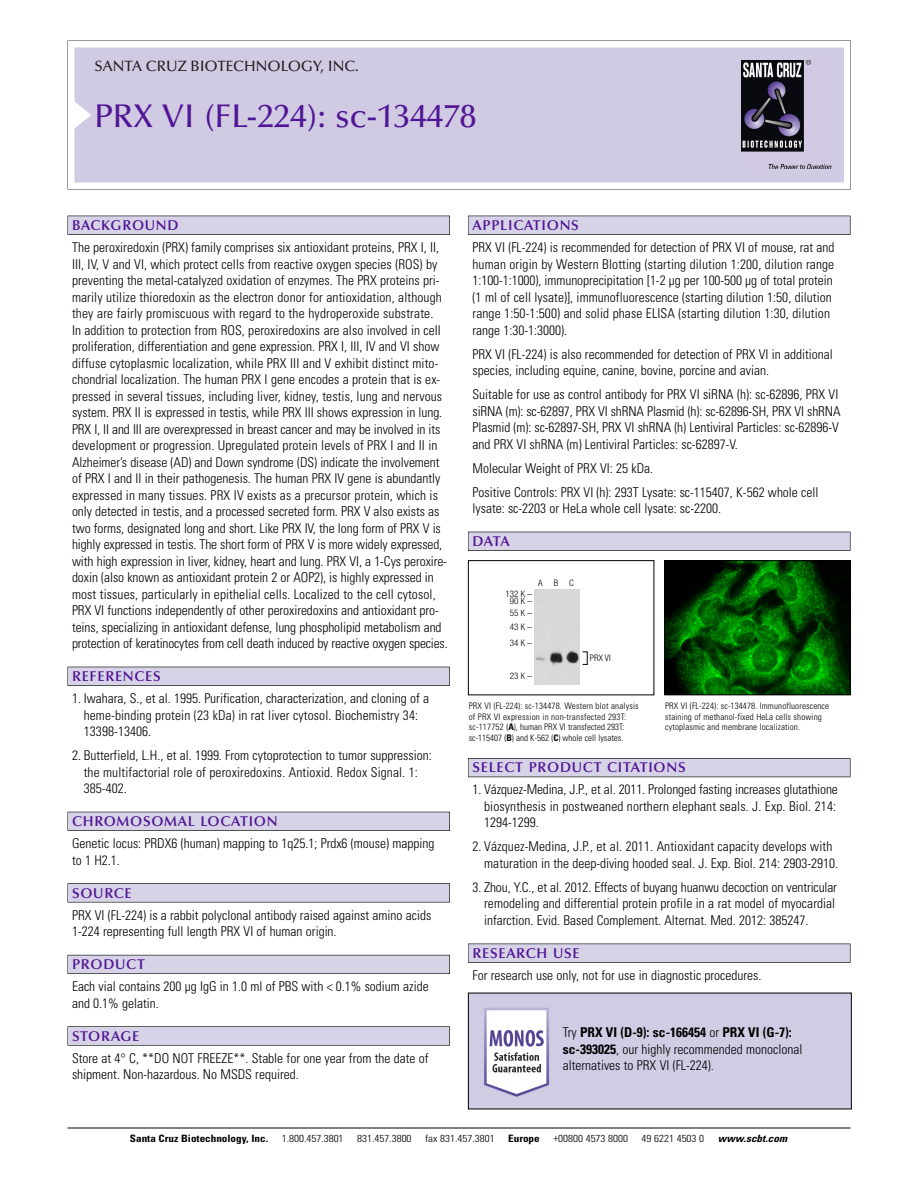
<style>
.page{position:relative;width:918px;height:1188px;background:#fff}
.page>*{position:absolute;margin:0;border:0;box-sizing:border-box;transform-origin:0 0}
.t1{font:500 33px "Optima";color:#511695}
.t2{font:500 15px "Optima";color:#231f20}
.t3{font:600 14.25px "Optima";letter-spacing:.05em;color:#511695}
.t4{font:300 condensed 13.5px/16.5px "Univers";color:#000}
.t5{font:300 condensed 10.2px "Univers";color:#000;scale:1.1 1}
.t6{font:700 condensed 10.2px "Univers";color:#000;scale:1.1 1}
.t7{font:italic 700 condensed 10.2px "Univers";letter-spacing:.005em;color:#000;scale:1.1 1}
.t8{font:300 condensed 9px/10.5px "Univers";letter-spacing:.015em;color:#000}
.t9{font:300 condensed 9px/7.5px "Helvetica Neue";color:#000;text-align:center}
.s1{font-weight:700}
</style>
<div class="page">
<svg style="left:68px;top:40px;width:783px;height:149px"></svg>
<div style="left:74px;top:47px;width:770px;height:135px;background:#d1cae3"></div>
<img style="left:741px;top:60px;width:90px;height:108px">
<div style="left:68px;top:216px;width:382px;height:19px;background:#525155"></div>
<div style="left:68px;top:216px;width:381px;height:18px;background:#d7d3e7"></div>
<div style="left:68px;top:667px;width:382px;height:19px;background:#515055"></div>
<div style="left:68px;top:667px;width:381px;height:18px;background:#d7d3e7"></div>
<div style="left:68px;top:812px;width:382px;height:19px;background:#525158"></div>
<div style="left:68px;top:812px;width:381px;height:18px;background:#d7d3e7"></div>
<div style="left:68px;top:883px;width:382px;height:19px;background:#575759"></div>
<div style="left:68px;top:884px;width:381px;height:18px;background:#d7d3e7"></div>
<div style="left:68px;top:955px;width:382px;height:19px;background:#5b5a62"></div>
<div style="left:68px;top:955px;width:381px;height:18px;background:#d7d3e7"></div>
<div style="left:68px;top:1026px;width:382px;height:20px;background:#626263"></div>
<div style="left:68px;top:1027px;width:381px;height:18px;background:#d7d3e7"></div>
<div style="left:468px;top:216px;width:382px;height:19px;background:#525155"></div>
<div style="left:468px;top:216px;width:382px;height:18px;background:#d7d3e7"></div>
<div style="left:468px;top:532px;width:382px;height:19px;background:#515055"></div>
<div style="left:468px;top:532px;width:382px;height:18px;background:#d7d3e7"></div>
<div style="left:468px;top:758px;width:382px;height:19px;background:#535259"></div>
<div style="left:468px;top:759px;width:382px;height:18px;background:#d7d3e7"></div>
<div style="left:468px;top:944px;width:382px;height:19px;background:#545356"></div>
<div style="left:468px;top:944px;width:382px;height:18px;background:#d7d3e7"></div>
<hr style="left:68px;top:1128px;width:782px;height:1px;background:#000">
<div style="left:468px;top:560px;width:186px;height:135px;border:1px solid #000"></div>
<img style="left:534px;top:589px;width:46px;height:96px">
<img style="left:666px;top:562px;width:183px;height:131px">
<div style="left:664px;top:560px;width:187px;height:135px;border:1px solid #000"></div>
<img style="left:470px;top:995px;width:380px;height:112px">
<p class="t2" style="left:94px;top:61px;width:266px">SANTA CRUZ BIOTECHNOLOGY, INC.</p>
<h1 class="t1" style="left:94px;top:103px;width:383px">PRX VI (FL-224): sc-134478</h1>
<p class="t3" style="left:72px;top:219px;width:108px">BACKGROUND</p>
<p class="t4" style="left:72px;top:240px;width:377px">The peroxiredoxin (PRX) family comprises six antioxidant proteins, PRX I, II, III, IV, V and VI, which protect cells from reactive oxygen species (ROS) by preventing the metal-catalyzed oxidation of enzymes. The PRX proteins pri&shy;marily utilize thioredoxin as the electron donor for antioxidation, although they are fairly promiscuous with regard to the hydroperoxide substrate.<br>In addition to protection from ROS, peroxiredoxins are also involved in cell proliferation, differentiation and gene expression. PRX I, III, IV and VI show diffuse cytoplasmic localization, while PRX III and V exhibit distinct mito&shy;chondrial localization. The human PRX I gene encodes a protein that is ex&shy;pressed in several tissues, including liver, kidney, testis, lung and nervous system. PRX II is expressed in testis, while PRX III shows expression in lung.<br>PRX I, II and III are overexpressed in breast cancer and may be involved in its development or progression. Upregulated protein levels of PRX I and II in Alzheimer’s disease (AD) and Down syndrome (DS) indicate the involvement of PRX I and II in their pathogenesis. The human PRX IV gene is abundantly expressed in many tissues. PRX IV exists as a precursor protein, which is only detected in testis, and a processed secreted form. PRX V also exists as two forms, designated long and short. Like PRX IV, the long form of PRX V is highly expressed in testis. The short form of PRX V is more widely expressed, with high expression in liver, kidney, heart and lung. PRX VI, a 1-Cys peroxire&shy;doxin (also known as antioxidant protein 2 or AOP2), is highly expressed in most tissues, particularly in epithelial cells. Localized to the cell cytosol, PRX VI functions independently of other peroxiredoxins and antioxidant pro&shy;teins, specializing in antioxidant defense, lung phospholipid metabolism and protection of keratinocytes from cell death induced by reactive oxygen species.</p>
<p class="t3" style="left:72px;top:671px;width:90px">REFERENCES</p>
<p class="t4" style="left:84px;top:691px;width:347px;text-indent:-12px">1. Iwahara, S., et al. 1995. Purification, characterization, and cloning of a heme-binding protein (23 kDa) in rat liver cytosol. Biochemistry 34:<br>13398-13406.</p>
<p class="t4" style="left:84px;top:748px;width:350px;text-indent:-12px">2. Butterfield, L.H., et al. 1999. From cytoprotection to tumor suppression: the multifactorial role of peroxiredoxins. Antioxid. Redox Signal. 1:<br>385-402.</p>
<p class="t3" style="left:72px;top:816px;width:207px">CHROMOSOMAL LOCATION</p>
<p class="t4" style="left:72px;top:836px;width:364px">Genetic locus: PRDX6 (human) mapping to 1q25.1; Prdx6 (mouse) mapping to 1 H2.1.</p>
<p class="t3" style="left:72px;top:887px;width:61px">SOURCE</p>
<p class="t4" style="left:72px;top:908px;width:361px">PRX VI (FL-224) is a rabbit polyclonal antibody raised against amino acids<br>1-224 representing full length PRX VI of human origin.</p>
<p class="t3" style="left:72px;top:959px;width:74px">PRODUCT</p>
<p class="t4" style="left:72px;top:979px;width:358px">Each vial contains 200 µg IgG in 1.0 ml of PBS with &lt; 0.1% sodium azide and 0.1% gelatin.</p>
<p class="t3" style="left:72px;top:1030px;width:69px">STORAGE</p>
<p class="t4" style="left:72px;top:1051px;width:358px">Store at 4° C, **DO NOT FREEZE**. Stable for one year from the date of shipment. Non-hazardous. No MSDS required.</p>
<p class="t3" style="left:473px;top:219px;width:108px">APPLICATIONS</p>
<p class="t4" style="left:473px;top:240px;width:364px">PRX VI (FL-224) is recommended for detection of PRX VI of mouse, rat and human origin by Western Blotting (starting dilution 1:200, dilution range 1:100-1:1000), immunoprecipitation [1-2 µg per 100-500 µg of total protein (1 ml of cell lysate)], immunofluorescence (starting dilution 1:50, dilution range 1:50-1:500) and solid phase ELISA (starting dilution 1:30, dilution range 1:30-1:3000).</p>
<p class="t4" style="left:473px;top:347px;width:362px">PRX VI (FL-224) is also recommended for detection of PRX VI in additional species, including equine, canine, bovine, porcine and avian.</p>
<p class="t4" style="left:473px;top:387px;width:370px">Suitable for use as control antibody for PRX VI siRNA (h): sc-62896, PRX VI siRNA (m): sc-62897, PRX VI shRNA Plasmid (h): sc-62896-SH, PRX VI shRNA Plasmid (m): sc-62897-SH, PRX VI shRNA (h) Lentiviral Particles: sc-62896-V and PRX VI shRNA (m) Lentiviral Particles: sc-62897-V.</p>
<p class="t4" style="left:473px;top:457px;width:347px;line-height:24px">Molecular Weight of PRX VI: 25 kDa.<br>Positive Controls: PRX VI (h): 293T Lysate: sc-115407, K-562 whole cell</p>
<p class="t4" style="left:473px;top:501px;width:250px">lysate: sc-2203 or HeLa whole cell lysate: sc-2200.</p>
<p class="t3" style="left:473px;top:536px;width:39px">DATA</p>
<p class="t9" style="left:538px;top:580px;width:37px">ABC</p>
<p class="t9" style="left:505px;top:591px;width:28px">132 K –<br>90K–</p>
<p class="t9" style="left:510px;top:607px;width:24px;line-height:13.5px;text-align:left">55K–<br>43K–</p>
<p class="t9" style="left:510px;top:640px;width:24px">34K–</p>
<p class="t9" style="left:510px;top:672px;width:24px">23K–</p>
<p class="t9" style="left:590px;top:654px;width:22px">PRX VI</p>
<p class="t8" style="left:469px;top:702px;width:172px">PRX VI (FL-224): sc-134478. Western blot analysis of PRX VI expression in non-transfected 293T: sc-117752 (<span class="s1">A</span>), human PRX VI transfected 293T: sc-115407 (<span class="s1">B</span>) and K-562 (<span class="s1">C</span>) whole cell lysates.</p>
<p class="t8" style="left:665px;top:702px;width:166px">PRX VI (FL-224): sc-134478. Immunofluorescence staining of methanol-fixed HeLa cells showing cytoplasmic and membrane localization.</p>
<p class="t3" style="left:473px;top:762px;width:215px">SELECT PRODUCT CITATIONS</p>
<p class="t4" style="left:484px;top:783px;width:355px;text-indent:-12px">1. Vázquez-Medina, J.P., et al. 2011. Prolonged fasting increases glutathione biosynthesis in postweaned northern elephant seals. J. Exp. Biol. 214:<br>1294-1299.</p>
<p class="t4" style="left:484px;top:840px;width:356px;text-indent:-12px">2. Vázquez-Medina, J.P., et al. 2011. Antioxidant capacity develops with maturation in the deep-diving hooded seal. J. Exp. Biol. 214: 2903-2910.</p>
<p class="t4" style="left:484px;top:880px;width:354px;text-indent:-12px">3. Zhou, Y.C., et al. 2012. Effects of buyang huanwu decoction on ventricular remodeling and differential protein profile in a rat model of myocardial infarction. Evid. Based Complement. Alternat. Med. 2012: 385247.</p>
<p class="t3" style="left:473px;top:947px;width:109px">RESEARCH USE</p>
<p class="t4" style="left:473px;top:968px;width:290px">For research use only, not for use in diagnostic procedures.</p>
<p class="t4" style="left:563px;top:1025px;width:241px">Try <span class="s1">PRX VI (D-9): sc-166454</span> or <span class="s1">PRX VI (G-7): sc-393025</span>, our highly recommended monoclonal alternatives to PRX VI (FL-224).</p>
<p class="t6" style="left:130px;top:1135px;width:127px">Santa Cruz Biotechnology, Inc.</p>
<p class="t5" style="left:282px;top:1135px;width:58px">1.800.457.3801</p>
<p class="t5" style="left:357px;top:1135px;width:51px">831.457.3800</p>
<p class="t5" style="left:425px;top:1135px;width:65px">fax 831.457.3801</p>
<p class="t6" style="left:508px;top:1135px;width:30px">Europe</p>
<p class="t5" style="left:553px;top:1135px;width:69px">+00800 4573 8000</p>
<p class="t5" style="left:642px;top:1135px;width:58px">49 6221 4503 0</p>
<p class="t7" style="left:718px;top:1135px;width:64px">www.scbt.com</p>
</div>
